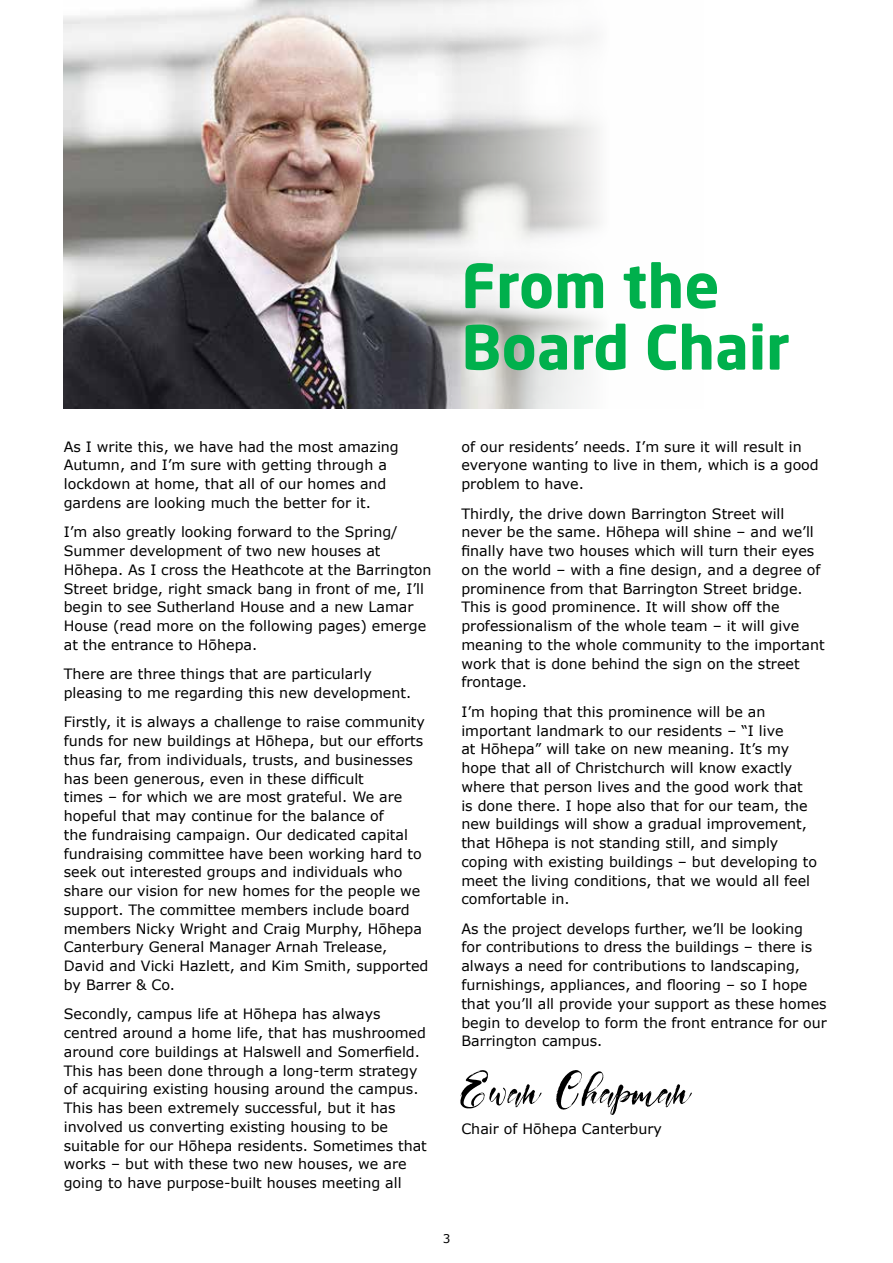
<style>
.page{position:relative;width:893px;height:1263px;background:#fff}
.page>*{position:absolute;margin:0;border:0;box-sizing:border-box;transform-origin:0 0}
.t1{font:66px "Girly Things Demo Version";color:#000}
.t2{font:700 60px/61.5px "Neo Sans W1 G";color:#00b04c}
.t3{font:14.25px/18.8px "Verdana";color:#000}
.t4{font:12px "Verdana";color:#000}
</style>
<div class="page">
<img style="left:64px;top:0;width:536px;height:409px">
<h2 class="t2" style="left:461px;top:254px;width:330px">From the<br>Board Chair</h2>
<p class="t3" style="left:64px;top:437px;width:337px">As I write this, we have had the most amazing Autumn, and I’m sure with getting through a lockdown at home, that all of our homes and gardens are looking much the better for it.</p>
<p class="t3" style="left:64px;top:523px;width:369px">I’m also greatly looking forward to the Spring/ Summer development of two new houses at Hōhepa. As I cross the Heathcote at the Barrington Street bridge, right smack bang in front of me, I’ll begin to see Sutherland House and a new Lamar House (read more on the following pages) emerge at the entrance to Hōhepa.</p>
<p class="t3" style="left:64px;top:665px;width:349px">There are three things that are particularly pleasing to me regarding this new development.</p>
<p class="t3" style="left:64px;top:713px;width:366px">Firstly, it is always a challenge to raise community funds for new buildings at Hōhepa, but our efforts thus far, from individuals, trusts, and businesses has been generous, even in these difficult<br>times – for which we are most grateful. We are hopeful that may continue for the balance of<br>the fundraising campaign. Our dedicated capital fundraising committee have been working hard to seek out interested groups and individuals who share our vision for new homes for the people we support. The committee members include board members Nicky Wright and Craig Murphy, Hōhepa Canterbury General Manager Arnah Trelease, David and Vicki Hazlett, and Kim Smith, supported by Barrer &amp; Co.</p>
<p class="t3" style="left:64px;top:1005px;width:365px">Secondly, campus life at Hōhepa has always centred around a home life, that has mushroomed around core buildings at Halswell and Somerfield.<br>This has been done through a long-term strategy of acquiring existing housing around the campus.<br>This has been extremely successful, but it has involved us converting existing housing to be suitable for our Hōhepa residents. Sometimes that works – but with these two new houses, we are going to have purpose-built houses meeting all</p>
<p class="t3" style="left:461px;top:437px;width:359px">of our residents’ needs. I’m sure it will result in everyone wanting to live in them, which is a good problem to have.</p>
<p class="t3" style="left:461px;top:504px;width:365px">Thirdly, the drive down Barrington Street will never be the same. Hōhepa will shine – and we’ll finally have two houses which will turn their eyes on the world – with a fine design, and a degree of prominence from that Barrington Street bridge.<br>This is good prominence. It will show off the professionalism of the whole team – it will give meaning to the whole community to the important work that is done behind the sign on the street frontage.</p>
<p class="t3" style="left:461px;top:702px;width:357px">I’m hoping that this prominence will be an important landmark to our residents – “I live<br>at Hōhepa” will take on new meaning. It’s my hope that all of Christchurch will know exactly where that person lives and the good work that is done there. I hope also that for our team, the new buildings will show a gradual improvement, that Hōhepa is not standing still, and simply coping with existing buildings – but developing to meet the living conditions, that we would all feel comfortable in.</p>
<p class="t3" style="left:461px;top:919px;width:367px">As the project develops further, we’ll be looking<br>for contributions to dress the buildings – there is always a need for contributions to landscaping, furnishings, appliances, and flooring – so I hope that you’ll all provide your support as these homes begin to develop to form the front entrance for our Barrington campus.</p>
<h1 class="t1" style="left:461px;top:1061px;width:230px">Ewan Chapman</h1>
<p class="t3" style="left:461px;top:1120px;width:202px">Chair of Hōhepa Canterbury</p>
<p class="t4" style="left:443px;top:1230px;width:9px">3</p>
</div>
